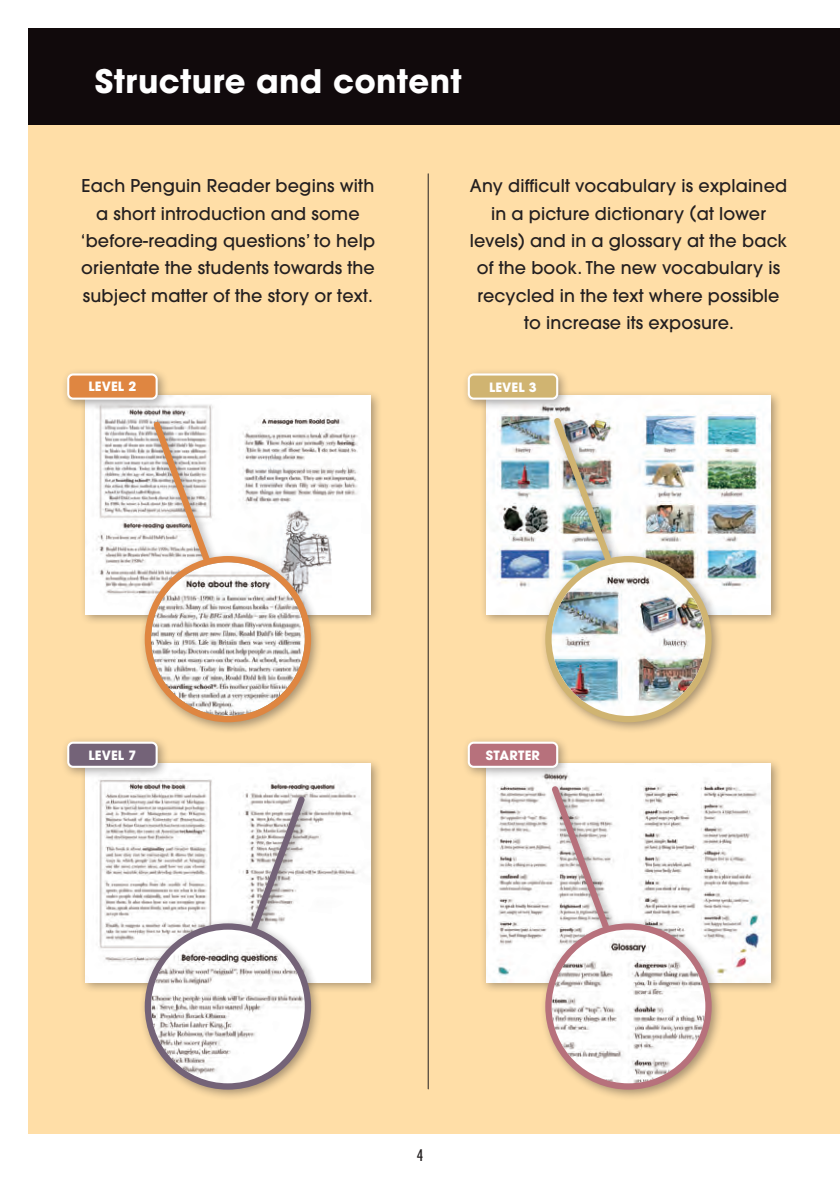
<style>
.page{position:relative;width:840px;height:1191px;background:#fff}
.page>*{position:absolute;margin:0;border:0;box-sizing:border-box;transform-origin:0 0}
.t1{font:700 32.2px "Avant Garde";letter-spacing:.01em;color:#fff}
.t2{font:500 17.6px/27.4px "Avant Garde";letter-spacing:.01em;color:#231f20;text-align:center}
.t3{font:500 condensed 15.6px "Futura";color:#231f20}
.t4{font:700 12.8px "Avant Garde";letter-spacing:.01em;color:#fff}
</style>
<div class="page">
<div style="left:28px;top:28px;width:811px;height:1106px;background:#ffdea7"></div>
<div style="left:28px;top:28px;width:811px;height:97px;background:#110a0c"></div>
<div style="left:479px;top:389px;width:303px;height:237px;background:#231f20;opacity:.4"></div>
<img style="left:485px;top:395px;width:285px;height:219px">
<div style="left:479px;top:757px;width:303px;height:237px;background:#231f20;opacity:.4"></div>
<img style="left:485px;top:763px;width:285px;height:219px">
<div style="left:79px;top:757px;width:302px;height:237px;background:#231f20;opacity:.4"></div>
<img style="left:85px;top:763px;width:285px;height:219px">
<div style="left:79px;top:389px;width:302px;height:237px;background:#231f20;opacity:.4"></div>
<img style="left:85px;top:395px;width:285px;height:219px">
<hr style="left:427px;top:174px;width:1px;height:915px;background:#231f20">
<div style="left:461px;top:735px;width:108px;height:44px;background:#231f20;opacity:.4"></div>
<div style="left:468px;top:742px;width:89px;height:25px;background:#b7717c;border-radius:5px"></div>
<div style="left:467px;top:741px;width:91px;height:27px;border:2px solid #fff;border-radius:5px"></div>
<div style="left:461px;top:367px;width:108px;height:44px;background:#231f20;opacity:.4"></div>
<div style="left:468px;top:374px;width:89px;height:24px;background:#d0b471;border-radius:5px"></div>
<div style="left:467px;top:373px;width:91px;height:27px;border:2px solid #fff;border-radius:5px"></div>
<div style="left:61px;top:367px;width:108px;height:44px;background:#231f20;opacity:.4"></div>
<div style="left:68px;top:374px;width:88px;height:24px;background:#df8641;border-radius:5px"></div>
<div style="left:67px;top:373px;width:91px;height:27px;border:2px solid #fff;border-radius:5px"></div>
<div style="left:61px;top:735px;width:108px;height:44px;background:#231f20;opacity:.4"></div>
<div style="left:68px;top:742px;width:88px;height:25px;background:#746378;border-radius:5px"></div>
<div style="left:67px;top:741px;width:91px;height:27px;border:2px solid #fff;border-radius:5px"></div>
<div style="left:539px;top:412px;width:183px;height:322px;background:#231f20;opacity:.4"></div>
<svg style="left:548px;top:559px;width:160px;height:160px"></svg>
<img style="left:551px;top:562px;width:154px;height:154px;border-radius:77px">
<div style="left:545px;top:556px;width:166px;height:166px;border:6px solid #d0b471;border-radius:50%"></div>
<img style="left:549px;top:413px;width:67px;height:156px">
<div style="left:139px;top:416px;width:183px;height:318px;background:#231f20;opacity:.4"></div>
<img style="left:151px;top:562px;width:153px;height:154px;border-radius:77px">
<div style="left:145px;top:556px;width:166px;height:166px;border:6px solid #df8641;border-radius:50%"></div>
<svg style="left:149px;top:417px;width:66px;height:152px;background:#e1d6cf"></svg>
<div style="left:539px;top:780px;width:183px;height:321px;background:#231f20;opacity:.4"></div>
<svg style="left:548px;top:926px;width:160px;height:160px"></svg>
<img style="left:551px;top:929px;width:154px;height:154px;border-radius:77px">
<div style="left:545px;top:923px;width:166px;height:166px;border:6px solid #b7717c;border-radius:50%"></div>
<svg style="left:546px;top:781px;width:68px;height:156px;background:#e5dcdd"></svg>
<div style="left:139px;top:791px;width:183px;height:310px;background:#231f20;opacity:.4"></div>
<svg style="left:148px;top:926px;width:160px;height:160px"></svg>
<img style="left:151px;top:929px;width:153px;height:154px;border-radius:77px">
<div style="left:145px;top:923px;width:166px;height:166px;border:6px solid #746378;border-radius:50%"></div>
<svg style="left:245px;top:791px;width:64px;height:147px;background:#dad6d8"></svg>
<h1 class="t1" style="left:95px;top:60px;width:368px">Structure and content</h1>
<p class="t2" style="left:81px;top:172px;width:296px">Each Penguin Reader begins with a short introduction and some ‘before-reading questions’ to help orientate the students towards the subject matter of the story or text.</p>
<p class="t2" style="left:469px;top:172px;width:318px">Any difficult vocabulary is explained in a picture dictionary (at lower levels) and in a glossary at the back of the book. The new vocabulary is recycled in the text where possible to increase its exposure.</p>
<p class="t4" style="left:88px;top:378px;width:49px">LEVEL 2</p>
<p class="t4" style="left:489px;top:378px;width:49px">LEVEL 3</p>
<p class="t4" style="left:88px;top:746px;width:49px">LEVEL 7</p>
<p class="t4" style="left:485px;top:746px;width:55px">STARTER</p>
<p class="t3" style="left:416px;top:1145px;width:8px">4</p>
</div>
